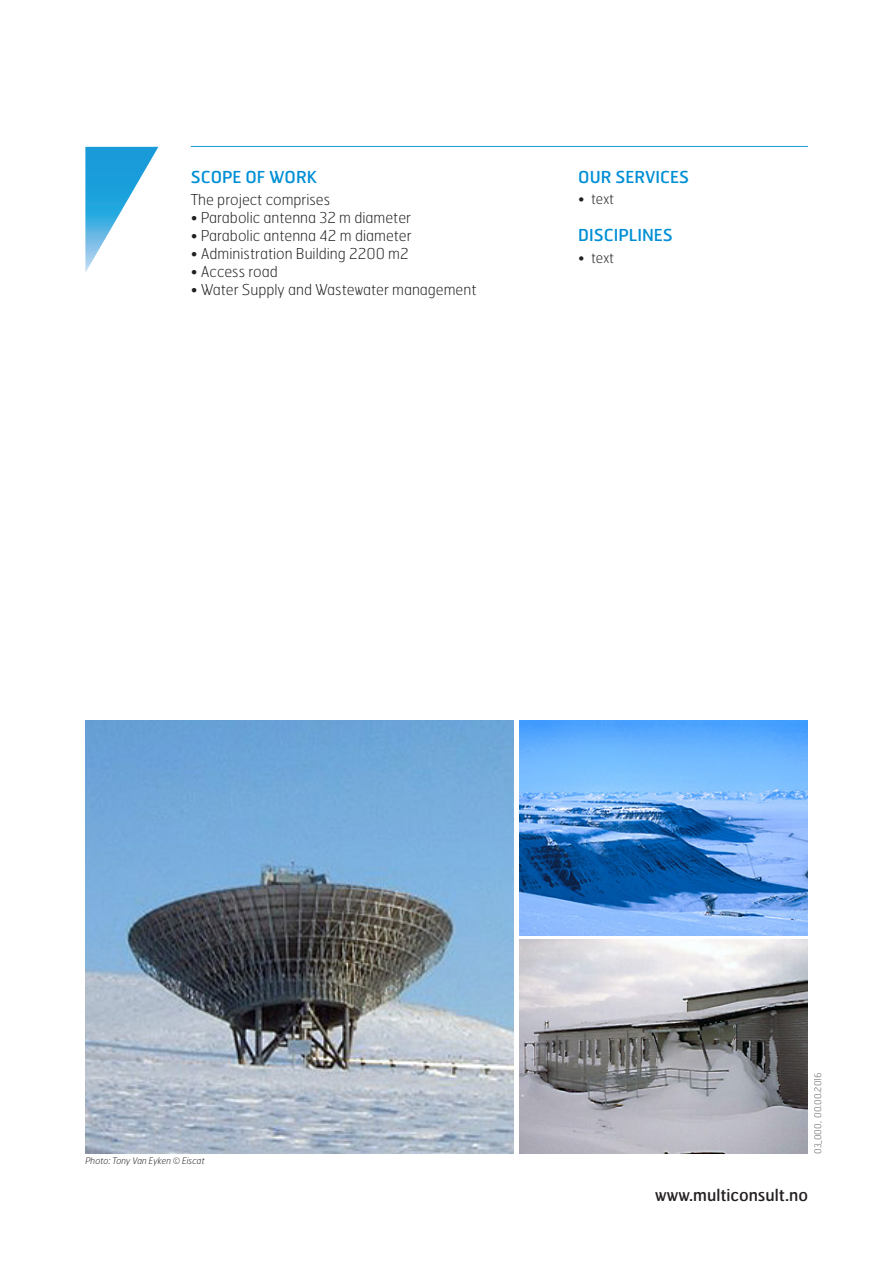
<style>
.page{position:relative;width:893px;height:1263px;background:#fff}
.page>*{position:absolute;margin:0;border:0;box-sizing:border-box;transform-origin:0 0}
.Mellomtittel{font:16.5px "Hermes FB";color:#008fd5}
.Nettadresse{font:16.5px "Hermes FB";color:#231f20}
.Mellomtittel-2{font:100 15px "Hermes FB";color:#231f20}
.t1{font:100 14.25px "Hermes FB";color:#231f20}
.t2{font:italic 100 9px "Hermes FB";color:#231f20}
.Sideinfo{font:100 9px "Hermes FB";color:#57585a}
</style>
<div class="page">
<img style="left:85px;top:720px;width:429px;height:434px">
<img style="left:519px;top:720px;width:289px;height:215px">
<img style="left:519px;top:939px;width:289px;height:215px">
<hr style="left:191px;top:146px;width:617px;height:1px;background:#008fd5">
<svg style="left:85px;top:147px;width:73px;height:125px"></svg>
<p class="Mellomtittel" style="left:191px;top:166px;width:128px">SCOPE OF WORK</p>
<p class="Mellomtittel-2" style="left:191px;top:190px;width:141px">The project comprises</p>
<p class="Mellomtittel-2" style="left:191px;top:208px;width:222px">• Parabolic antenna 32 m diameter</p>
<p class="Mellomtittel-2" style="left:191px;top:226px;width:222px">• Parabolic antenna 42 m diameter</p>
<p class="Mellomtittel-2" style="left:191px;top:244px;width:220px">• Administration Building 2200 m2</p>
<p class="Mellomtittel-2" style="left:191px;top:262px;width:88px">• Access road</p>
<p class="Mellomtittel-2" style="left:191px;top:280px;width:287px">• Water Supply and Wastewater management</p>
<p class="Mellomtittel" style="left:578px;top:166px;width:112px">OUR SERVICES</p>
<p class="t1" style="left:578px;top:190px;width:37px">• text</p>
<p class="Mellomtittel" style="left:578px;top:225px;width:96px">DISCIPLINES</p>
<p class="t1" style="left:578px;top:248px;width:37px">• text</p>
<p class="t2" style="left:85px;top:1155px;width:121px">Photo: Tony Van Eyken © Eiscat</p>
<p class="Sideinfo" style="left:812px;top:1154px;width:83px;rotate:-90deg">03_000, 00.00.2016</p>
<p class="Nettadresse" style="left:655px;top:1185px;width:154px">www.multiconsult.no</p>
</div>
